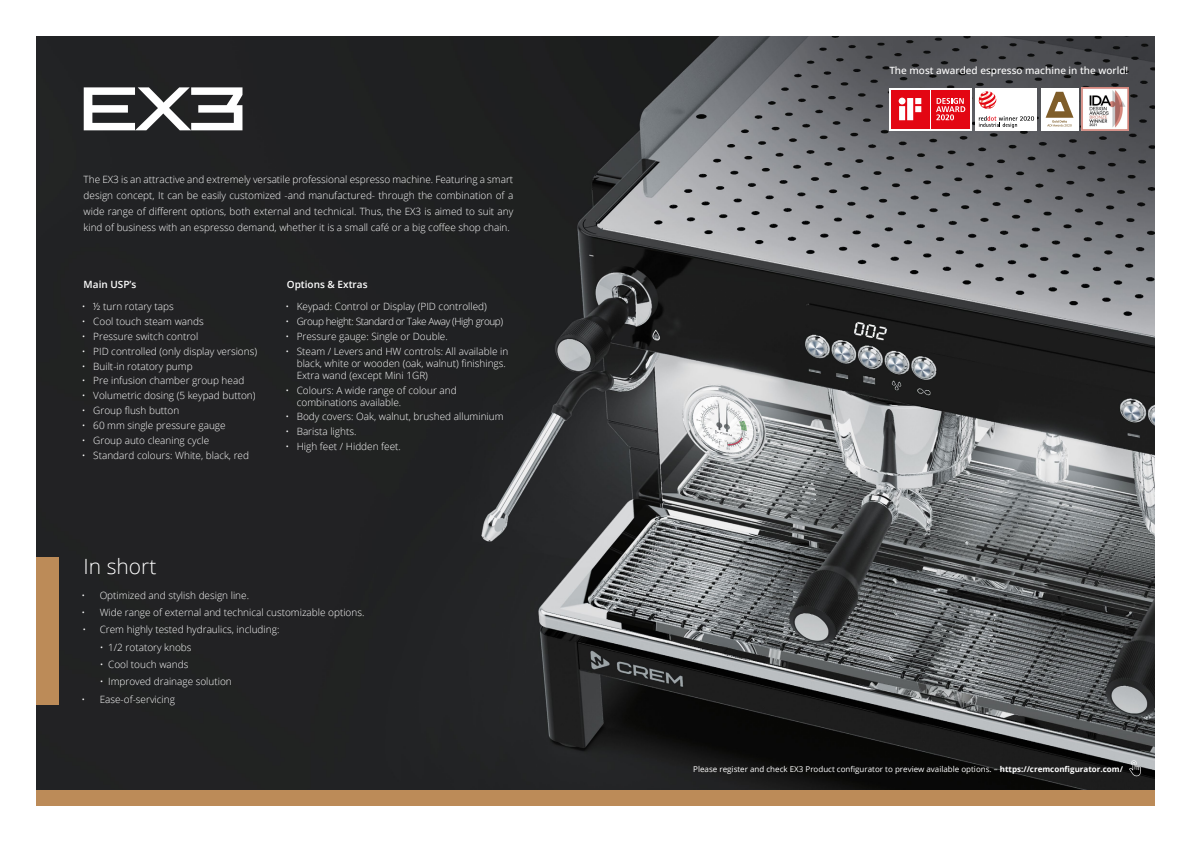
<style>
.page{position:relative;width:1191px;height:842px;background:#fff}
.page>*{position:absolute;margin:0;border:0;box-sizing:border-box;transform-origin:0 0}
.t1{font:300 21px "Open Sans";color:#fff}
.t2{font:300 10px/16px "Open Sans";color:#fff}
.t3{font:300 10px "Open Sans";letter-spacing:-.04em;color:#fff}
.t4{font:500 10px "Open Sans";color:#fff}
.t5{font:600 10px "Open Sans";color:#fff}
.t6{font:8px "Open Sans";color:#fff}
.s1{font-weight:700}
</style>
<div class="page">
<img style="left:36px;top:36px;width:1119px;height:755px">
<svg style="left:84px;top:87px;width:158px;height:43px"></svg>
<img style="left:1081px;top:88px;width:47px;height:42px">
<div style="left:975px;top:88px;width:62px;height:42px;background:#fff"></div>
<svg style="left:978px;top:91px;width:18px;height:18px"></svg>
<svg style="left:978px;top:116px;width:56px;height:12px"></svg>
<div style="left:889px;top:88px;width:82px;height:42px;background:linear-gradient(to right,#e30613,#e30613)"></div>
<div style="left:891px;top:90px;width:38px;height:38px;background:#e30613"></div>
<svg style="left:898px;top:98px;width:23px;height:22px"></svg>
<div style="left:931px;top:90px;width:38px;height:38px;background:#e30613"></div>
<svg style="left:936px;top:98px;width:29px;height:22px"></svg>
<div style="left:1040px;top:88px;width:38px;height:42px;background:#fff"></div>
<svg style="left:1045px;top:92px;width:28px;height:35px"></svg>
<div style="left:36px;top:557px;width:22px;height:148px;background:#bc8b58"></div>
<div style="left:36px;top:791px;width:1119px;height:15px;background:#bc8b58"></div>
<svg style="left:1129px;top:760px;width:12px;height:16px"></svg>
<p class="t2" style="left:84px;top:172px;width:431px;text-align:justify">The EX3 is an attractive and extremely versatile professional espresso machine. Featuring a smart design concept, It can be easily customized -and manufactured- through the combination of a wide range of different options, both external and technical. Thus, the EX3 is aimed to suit any kind of business with an espresso demand, whether it is a small café or a big coffee shop chain.</p>
<p class="t5" style="left:84px;top:278px;width:54px">Main USP’s</p>
<p class="t5" style="left:287px;top:278px;width:82px">Options &amp; Extras</p>
<p class="t2" style="left:285px;top:298px;width:203px">• Keypad: Control or Display (PID controlled)</p>
<p class="t3" style="left:285px;top:315px;width:219px">• Group height: Standard or Take Away (High group)</p>
<p class="t2" style="left:285px;top:328px;width:164px">• Pressure gauge: Single or Double.</p>
<p class="t2" style="left:297px;top:345px;width:213px;line-height:12px;text-indent:-11px">• Steam / Levers and HW controls: All available in black, white or wooden (oak, walnut) finishings.<br>Extra wand (except Mini 1GR)</p>
<p class="t2" style="left:297px;top:384px;width:161px;line-height:12px;text-indent:-11px">• Colours: A wide range of colour and combinations available.</p>
<p class="t2" style="left:285px;top:408px;width:220px">• Body covers: Oak, walnut, brushed alluminium</p>
<p class="t2" style="left:285px;top:423px;width:73px">• Barista lights.</p>
<p class="t2" style="left:285px;top:438px;width:117px">• High feet / Hidden feet.</p>
<p class="t2" style="left:82px;top:298px;width:93px">• ½ turn rotary taps</p>
<p class="t2" style="left:82px;top:313px;width:123px">• Cool touch steam wands</p>
<p class="t2" style="left:82px;top:328px;width:118px">• Pressure switch control</p>
<p class="t2" style="left:82px;top:343px;width:177px">• PID controlled (only display versions)</p>
<p class="t2" style="left:82px;top:358px;width:112px">• Built-in rotatory pump</p>
<p class="t2" style="left:82px;top:373px;width:164px">• Pre infusion chamber group head</p>
<p class="t2" style="left:82px;top:387px;width:175px">• Volumetric dosing (5 keypad button)</p>
<p class="t2" style="left:82px;top:402px;width:99px">• Group flush button</p>
<p class="t2" style="left:82px;top:417px;width:145px">• 60 mm single pressure gauge</p>
<p class="t2" style="left:82px;top:432px;width:129px">• Group auto cleaning cycle</p>
<p class="t2" style="left:82px;top:447px;width:169px">• Standard colours: White, black, red</p>
<h1 class="t1" style="left:84px;top:552px;width:74px">In short</h1>
<p class="t2" style="left:82px;top:587px;width:169px">• Optimized and stylish design line.</p>
<p class="t2" style="left:82px;top:604px;width:284px">• Wide range of external and technical customizable options.</p>
<p class="t2" style="left:83px;top:621px;width:198px">• Crem highly tested hydraulics, including:</p>
<p class="t2" style="left:100px;top:639px;width:93px">• 1/2 rotatory knobs</p>
<p class="t2" style="left:100px;top:656px;width:90px">• Cool touch wands</p>
<p class="t2" style="left:100px;top:673px;width:134px">• Improved drainage solution</p>
<p class="t2" style="left:82px;top:691px;width:95px">• Ease-of-servicing</p>
<p class="t4" style="left:889px;top:63px;width:240px">The most awarded espresso machine in the world!</p>
<p class="t6" style="left:693px;top:763px;width:431px">Please register and check EX3 Product configurator to preview available options. – <span class="s1">https://cremconfigurator.com/</span></p>
</div>
